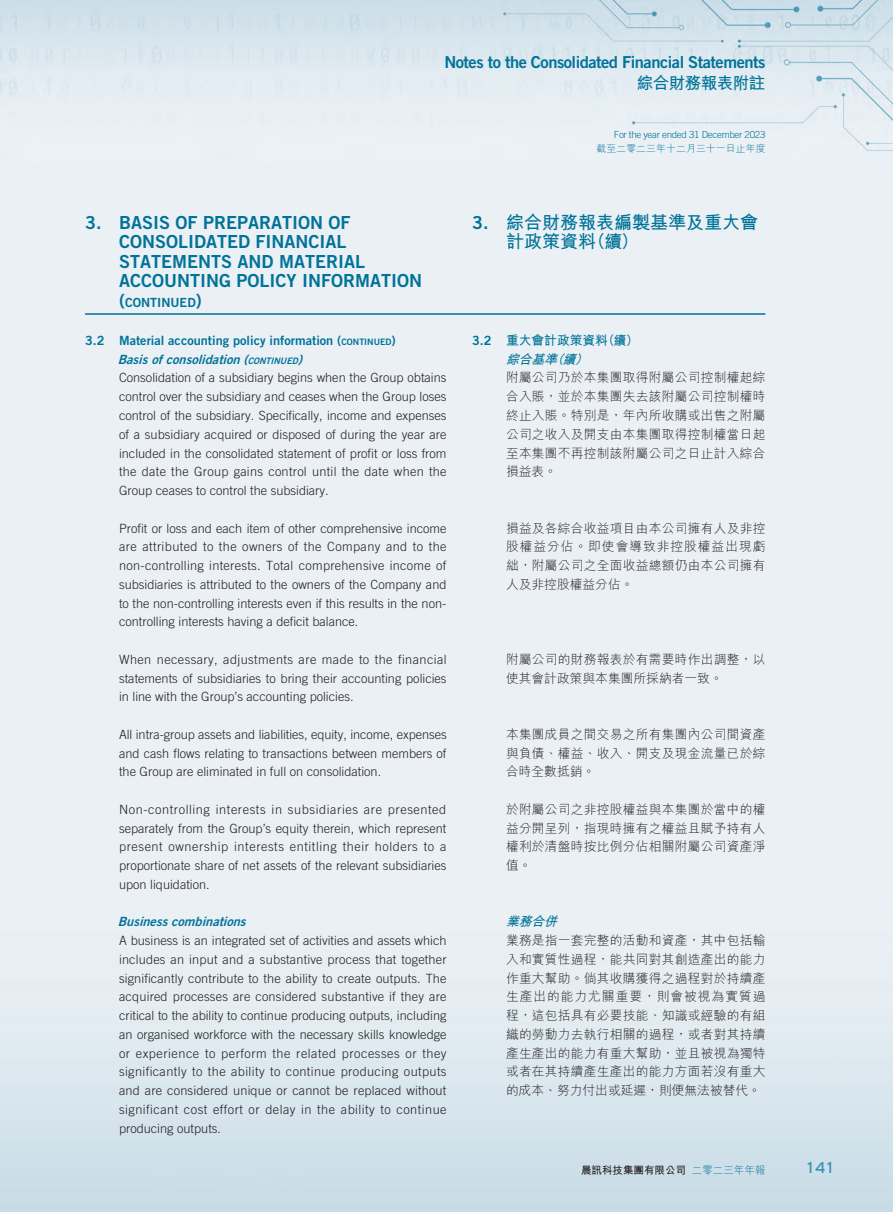
<style>
.page{position:relative;width:893px;height:1212px;background:#fff}
.page>*{position:absolute;margin:0;border:0;box-sizing:border-box;transform-origin:0 0}
.t1{font:18px/19.5px "Trade Gothic LT Std Bd 2";color:#007398}
.t2{font:700 18px/19.5px "M Hei HK";color:#007398}
.t3{font:16.5px "Trade Gothic LT Std Bd 2";letter-spacing:-.03em;color:#007398}
.t4{font:700 16.5px "M Hei HK";letter-spacing:-.03em;color:#007398}
.t5{font:700 expanded 15px "Trade Gothic LT Std";color:#3994b2;scale:.9 1}
.t6{font:300 12.75px/18.8px "Trade Gothic LT Std";color:#231f20;text-align:justify}
.t7{font:300 12.75px/18.8px "M Hei HK";letter-spacing:.02em;color:#231f20;text-align:justify}
.t8{font:12.75px/18.8px "Trade Gothic LT Std Bd 2";color:#007398}
.t9{font:700 12.75px/18.8px "M Hei HK";color:#007398}
.t10{font:italic 12.75px "Trade Gothic LT Std Bd 2";color:#007398}
.t11{font:italic 700 12.75px "M Hei HK";color:#007398}
.t12{font:12.6px "Trade Gothic LT Std Bd 2";color:#007398}
.t13{font:700 10.5px "M Hei HK";color:#231f20}
.t14{font:300 9.75px "Trade Gothic LT Std";letter-spacing:-.03em;color:#007398}
.t15{font:300 9.75px "M Hei HK";letter-spacing:.02em;color:#007398}
.s1{font-size:18px}
.s2{font-style:inherit}
.s3{font-size:8.85px}
.s4{font-style:italic}
.s5{font-style:italic;font-size:8.85px}
.s6{font-family:"Trade Gothic LT Std Bd 2";font-weight:400}
.s7{font-weight:300;color:#007398}
</style>
<div class="page">
<img style="left:0;top:0;width:893px;height:1212px">
<hr style="left:85px;top:313px;width:680px;height:2px;background:#007398">
<p class="t3" style="left:444px;top:52px;width:322px">Notes to the Consolidated Financial Statements</p>
<p class="t4" style="left:637px;top:71px;width:130px">綜合財務報表附註</p>
<h1 class="t1" style="left:119px;top:212px;width:304px;text-indent:-34px">3. BASIS OF PREPARATION OF<br>CONSOLIDATED FINANCIAL<br>STATEMENTS AND MATERIAL<br>ACCOUNTING POLICY INFORMATION</h1>
<p class="t12" style="left:119px;top:294px;width:84px"><span class="s1">(</span>CONTINUED<span class="s1">)</span></p>
<p class="t8" style="left:118px;top:331px;width:280px;text-indent:-33px">3.2 Material accounting policy information <span class="s2">(</span><span class="s3">CONTINUED</span><span class="s2">)<br></span><span class="s4">Basisofconsolidation</span><span class="s4">(</span><span class="s5">CONTINUED</span><span class="s4">)</span></p>
<p class="t6" style="left:119px;top:368px;width:329px">Consolidation of a subsidiary begins when the Group obtains control over the subsidiary and ceases when the Group loses control of the subsidiary. Specifically, income and expenses of a subsidiary acquired or disposed of during the year are included in the consolidated statement of profit or loss from the date the Group gains control until the date when the Group ceases to control the subsidiary.</p>
<p class="t6" style="left:119px;top:518px;width:329px">Profit or loss and each item of other comprehensive income are attributed to the owners of the Company and to the non-controlling interests. Total comprehensive income of subsidiaries is attributed to the owners of the Company and to the non-controlling interests even if this results in the non&shy;controlling interests having a deficit balance.</p>
<p class="t6" style="left:119px;top:650px;width:329px">When necessary, adjustments are made to the financial statements of subsidiaries to bring their accounting policies in line with the Group’s accounting policies.</p>
<p class="t6" style="left:119px;top:725px;width:329px">All intra-group assets and liabilities, equity, income, expenses and cash flows relating to transactions between members of the Group are eliminated in full on consolidation.</p>
<p class="t6" style="left:119px;top:800px;width:329px">Non-controlling interests in subsidiaries are presented separately from the Group’s equity therein, which represent present ownership interests entitling their holders to a proportionate share of net assets of the relevant subsidiaries upon liquidation.</p>
<p class="t10" style="left:118px;top:914px;width:133px">Businesscombinations</p>
<p class="t6" style="left:119px;top:931px;width:329px">A business is an integrated set of activities and assets which includes an input and a substantive process that together significantly contribute to the ability to create outputs. The acquired processes are considered substantive if they are critical to the ability to continue producing outputs, including an organised workforce with the necessary skills knowledge or experience to perform the related processes or they significantly to the ability to continue producing outputs and are considered unique or cannot be replaced without significant cost effort or delay in the ability to continue producing outputs.</p>
<p class="t14" style="left:614px;top:129px;width:153px">For the year ended 31 December 2023</p>
<p class="t15" style="left:596px;top:141px;width:170px">截至二零二三年十二月三十一日止年度</p>
<h1 class="t2" style="left:506px;top:211px;width:253px;text-indent:-34px"><span class="s6">3.</span> 綜合財務報表編製基準及重大會計政策資料（續）</h1>
<p class="t9" style="left:506px;top:330px;width:134px;text-indent:-34px"><span class="s6">3.2</span> 重大會計政策資料（續）<span class="s4">綜合基準（續）</span></p>
<p class="t7" style="left:506px;top:368px;width:261px">附屬公司乃於本集團取得附屬公司控制權起綜合入賬，並於本集團失去該附屬公司控制權時終止入賬。特別是，年內所收購或出售之附屬公司之收入及開支由本集團取得控制權當日起至本集團不再控制該附屬公司之日止計入綜合損益表。</p>
<p class="t7" style="left:506px;top:518px;width:261px">損益及各綜合收益項目由本公司擁有人及非控股權益分佔。即使會導致非控股權益出現虧絀，附屬公司之全面收益總額仍由本公司擁有人及非控股權益分佔。</p>
<p class="t7" style="left:506px;top:649px;width:261px">附屬公司的財務報表於有需要時作出調整，以使其會計政策與本集團所採納者一致。</p>
<p class="t7" style="left:506px;top:724px;width:261px">本集團成員之間交易之所有集團內公司間資產與負債、權益、收入、開支及現金流量已於綜合時全數抵銷。</p>
<p class="t7" style="left:506px;top:799px;width:261px">於附屬公司之非控股權益與本集團於當中的權益分開呈列，指現時擁有之權益且賦予持有人權利於清盤時按比例分佔相關附屬公司資產淨值。</p>
<p class="t11" style="left:506px;top:912px;width:57px">業務合併</p>
<p class="t7" style="left:506px;top:930px;width:261px">業務是指一套完整的活動和資產，其中包括輸入和實質性過程，能共同對其創造產出的能力作重大幫助。倘其收購獲得之過程對於持續產生產出的能力尤關重要，則會被視為實質過程，這包括具有必要技能、知識或經驗的有組織的勞動力去執行相關的過程，或者對其持續產生產出的能力有重大幫助，並且被視為獨特或者在其持續產生產出的能力方面若沒有重大的成本、努力付出或延遲，則便無法被替代。</p>
<p class="t13" style="left:581px;top:1162px;width:186px">晨訊科技集團有限公司 <span class="s7">二零二三年年報</span></p>
<p class="t5" style="left:806px;top:1158px;width:34px">141</p>
</div>
